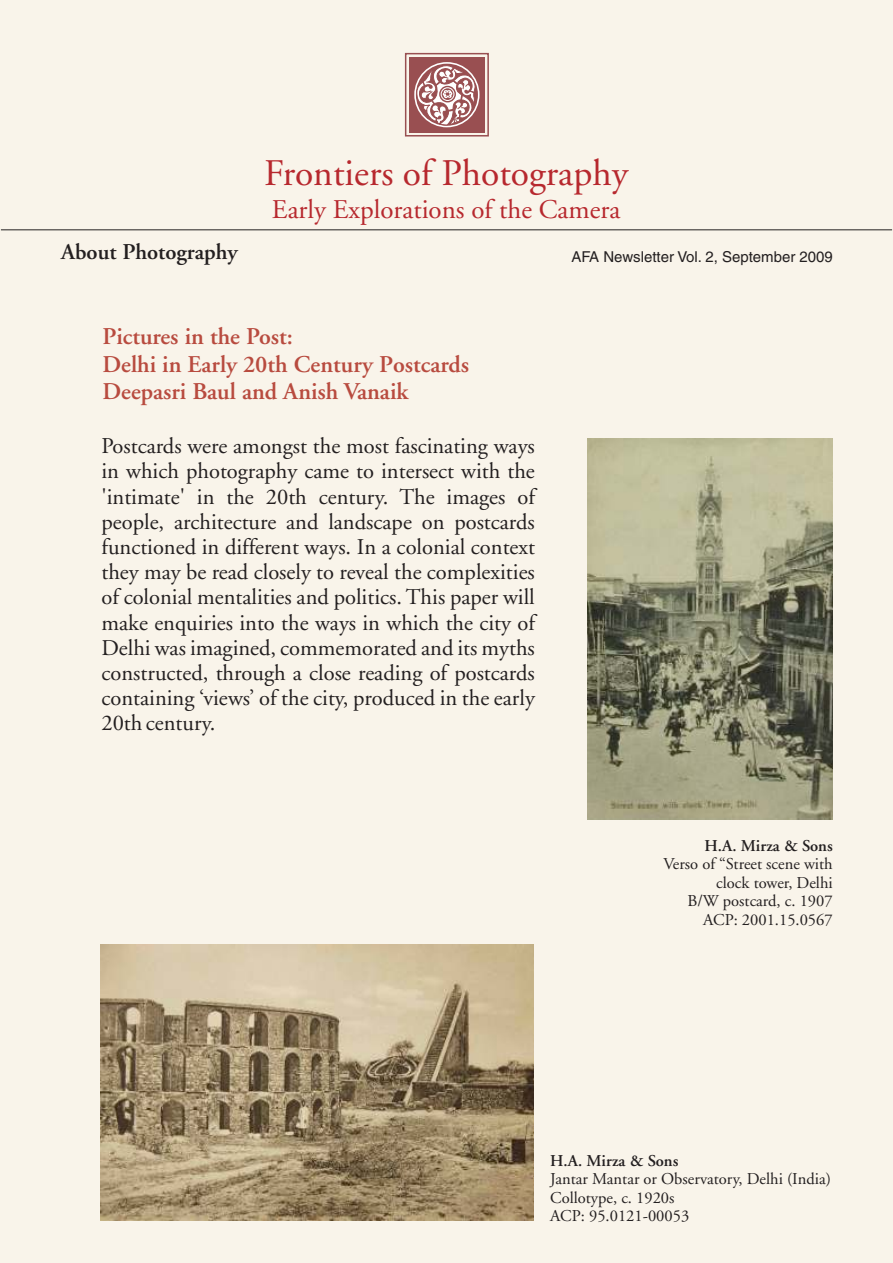
<style>
.page{position:relative;width:893px;height:1263px;background:#f9f4ea}
.page>*{position:absolute;margin:0;border:0;box-sizing:border-box;transform-origin:0 0}
.t1{font:37.5px "Adobe Garamond";color:#b7282e}
.t2{font:27px "Adobe Garamond";color:#b7282e}
.t3{font:600 24px/27.3px "Adobe Garamond";color:#b84b3f}
.t4{font:22.5px/25.2px "Adobe Garamond";color:#231f20;text-align:justify}
.t5{font:600 22.5px "Adobe Garamond";color:#231f20}
.t6{font:16.5px/18.5px "Adobe Garamond";color:#231f20;text-align:right}
.t7{font:600 16.5px "Adobe Garamond";color:#231f20}
.t8{font:15px "Helvetica";color:#231f20}
</style>
<div class="page">
<hr style="left:1px;top:230px;width:891px;height:1px;background:#231f20">
<div style="left:409px;top:57px;width:76px;height:75px;background:#994f51"></div>
<svg style="left:417px;top:62px;width:60px;height:64px"></svg>
<div style="left:405px;top:53px;width:84px;height:84px;border:2px solid #994f51"></div>
<img style="left:588px;top:438px;width:244px;height:381px">
<img style="left:100px;top:945px;width:434px;height:275px">
<h1 class="t1" style="left:264px;top:157px;width:366px">Frontiers of Photography</h1>
<p class="t2" style="left:272px;top:198px;width:350px">Early Explorations of the Camera</p>
<p class="t5" style="left:61px;top:243px;width:178px">About Photography</p>
<p class="t8" style="left:571px;top:250px;width:263px">AFA Newsletter Vol. 2, September 2009</p>
<p class="t3" style="left:103px;top:325px;width:368px">Pictures in the Post:<br>Delhi in Early 20th Century Postcards<br>Deepasri Baul and Anish Vanaik</p>
<p class="t4" style="left:101px;top:435px;width:435px">Postcards were amongst the most fascinating ways in which photography came to intersect with the 'intimate' in the 20th century. The images of people, architecture and landscape on postcards functioned in different ways. In a colonial context they may be read closely to reveal the complexities of colonial mentalities and politics. This paper will make enquiries into the ways in which the city of Delhi was imagined, commemorated and its myths constructed, through a close reading of postcards containing ‘views’ of the city, produced in the early 20th century.</p>
<p class="t7" style="left:705px;top:839px;width:130px">H.A. Mirza &amp; Sons</p>
<p class="t6" style="left:663px;top:856px;width:171px">Verso of “Street scene with clock tower, Delhi<br>B/W postcard, c. 1907<br>ACP: 2001.15.0567</p>
<p class="t7" style="left:550px;top:1154px;width:130px">H.A. Mirza &amp; Sons</p>
<p class="t6" style="left:550px;top:1171px;width:282px;text-align:left">Jantar Mantar or Observatory, Delhi (India)<br>Collotype, c. 1920s<br>ACP: 95.0121-00053</p>
</div>
